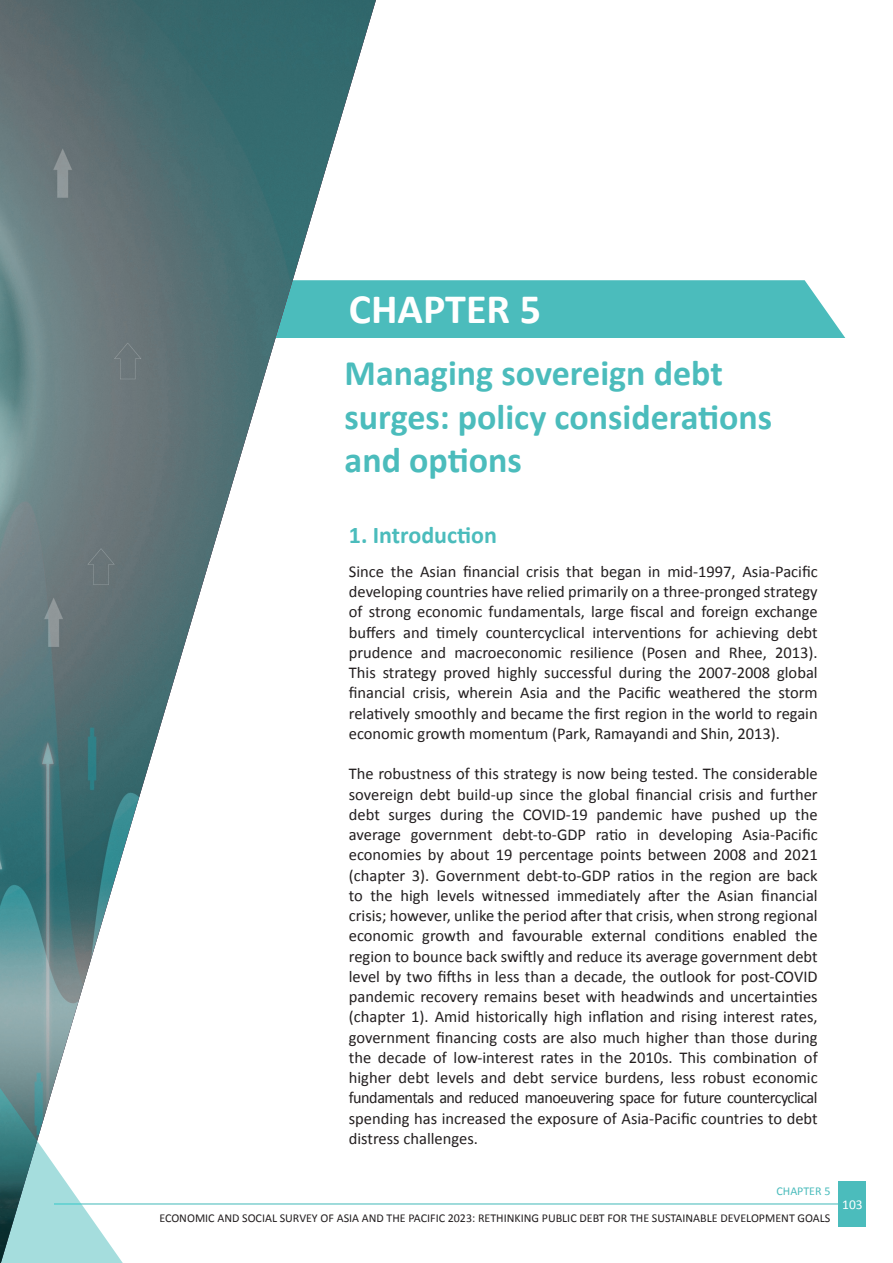
<style>
.page{position:relative;width:893px;height:1263px;background:#fff}
.page>*{position:absolute;margin:0;border:0;box-sizing:border-box;transform-origin:0 0}
.t1{font:700 42px "Calibri";color:#fff}
.t2{font:700 36px/43.2px "Calibri";color:#4bbcbc}
.t3{font:700 24px "Calibri";color:#4bbcbc}
.t4{font:16.5px/20.2px "Calibri";color:#231f20;text-align:justify}
.t5{font:13.5px "Calibri";color:#fff}
.t6{font:12px "Calibri";color:#231f20}
.t7{font:12px "Calibri";color:#4bbcbc}
</style>
<div class="page">
<div style="left:839px;top:1181px;width:27px;height:45px;background:#4bbcbc"></div>
<hr style="left:54px;top:1203px;width:785px;height:1px;background:#4bbcbc">
<div style="left:378px;top:280px;width:467px;height:58px;background:#4bbcbc"></div>
<svg style="left:129px;top:0;width:249px;height:1205px"></svg>
<svg style="left:0;top:0;width:129px;height:1263px;background:#769093"></svg>
<h1 class="t1" style="left:349px;top:279px;width:194px">CHAPTER 5</h1>
<h2 class="t2" style="left:345px;top:351px;width:429px">Managing sovereign debt surges: policy considerations and options</h2>
<h3 class="t3" style="left:349px;top:518px;width:150px">1. Introduction</h3>
<p class="t4" style="left:349px;top:560px;width:470px">Since the Asian financial crisis that began in mid-1997, Asia-Pacific developing countries have relied primarily on a three-pronged strategy of strong economic fundamentals, large fiscal and foreign exchange buffers and timely countercyclical interventions for achieving debt prudence and macroeconomic resilience (Posen and Rhee, 2013).<br>This strategy proved highly successful during the 2007-2008 global financial crisis, wherein Asia and the Pacific weathered the storm relatively smoothly and became the first region in the world to regain economic growth momentum (Park, Ramayandi and Shin, 2013).</p>
<p class="t4" style="left:349px;top:763px;width:470px">The robustness of this strategy is now being tested. The considerable sovereign debt build-up since the global financial crisis and further debt surges during the COVID-19 pandemic have pushed up the average government debt-to-GDP ratio in developing Asia-Pacific economies by about 19 percentage points between 2008 and 2021 (chapter 3). Government debt-to-GDP ratios in the region are back to the high levels witnessed immediately after the Asian financial crisis; however, unlike the period after that crisis, when strong regional economic growth and favourable external conditions enabled the region to bounce back swiftly and reduce its average government debt level by two fifths in less than a decade, the outlook for post-COVID pandemic recovery remains beset with headwinds and uncertainties (chapter 1). Amid historically high inflation and rising interest rates, government financing costs are also much higher than those during the decade of low-interest rates in the 2010s. This combination of higher debt levels and debt service burdens, less robust economic fundamentals and reduced manoeuvering space for future countercyclical spending has increased the exposure of Asia-Pacific countries to debt distress challenges.</p>
<p class="t7" style="left:776px;top:1183px;width:55px">CHAPTER 5</p>
<p class="t6" style="left:159px;top:1210px;width:673px">ECONOMIC AND SOCIAL SURVEY OF ASIA AND THE PACIFIC 2023: RETHINKING PUBLIC DEBT FOR THE SUSTAINABLE DEVELOPMENT GOALS</p>
<p class="t5" style="left:842px;top:1196px;width:22px">103</p>
</div>
